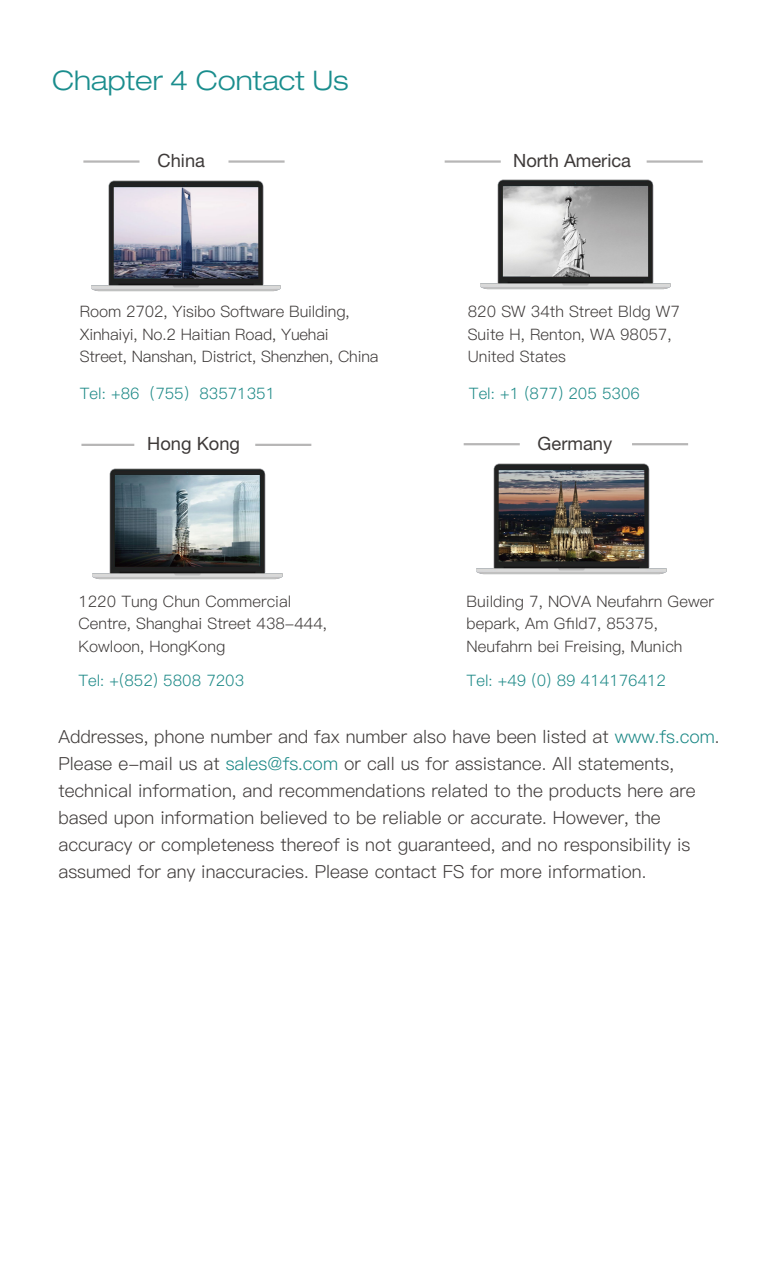
<style>
.page{position:relative;width:766px;height:1276px;background:#fff}
.page>*{position:absolute;margin:0;border:0;box-sizing:border-box;transform-origin:0 0}
.t1{font:300 expanded 27px "Helvetica Neue LT Pro";color:#1a8d8d}
.t2{font:18.22px "Helvetica Neue LT Pro";color:#3e3a39}
.t3{font:18px/27px "Ping Fang SC Regular";color:#3e3a39}
.t4{font:15.75px/22.5px "Ping Fang SC Regular";color:#3e3a39}
.t5{font:15.75px "Ping Fang SC Regular";color:#1b8886}
.s1{color:#1b8886}
</style>
<div class="page">
<hr style="left:83px;top:160px;width:56px;height:3px;background:#a5a4a4">
<hr style="left:228px;top:160px;width:56px;height:3px;background:#a5a4a4">
<hr style="left:444px;top:160px;width:56px;height:3px;background:#a5a4a4">
<hr style="left:646px;top:160px;width:56px;height:3px;background:#a5a4a4">
<img style="left:480px;top:179px;width:191px;height:110px">
<hr style="left:81px;top:444px;width:53px;height:2px;background:#a5a4a4">
<hr style="left:255px;top:444px;width:56px;height:2px;background:#a5a4a4">
<hr style="left:463px;top:443px;width:56px;height:2px;background:#a5a4a4">
<hr style="left:632px;top:443px;width:56px;height:2px;background:#a5a4a4">
<img style="left:92px;top:469px;width:191px;height:110px">
<img style="left:91px;top:181px;width:190px;height:110px">
<img style="left:476px;top:464px;width:191px;height:110px">
<h1 class="t1" style="left:52px;top:64px;width:298px">Chapter 4 Contact Us</h1>
<p class="t2" style="left:157px;top:149px;width:49px">China</p>
<p class="t2" style="left:513px;top:149px;width:119px">North America</p>
<p class="t4" style="left:80px;top:300px;width:300px">Room 2702, Yisibo Software Building,<br>Xinhaiyi, No.2 Haitian Road, Yuehai<br>Street, Nanshan, District, Shenzhen, China</p>
<p class="t5" style="left:80px;top:383px;width:197px">Tel: +86（755）83571351</p>
<p class="t4" style="left:467px;top:301px;width:213px">820 SW 34th Street Bldg W7<br>Suite H, Renton, WA 98057,<br>United States</p>
<p class="t5" style="left:469px;top:383px;width:172px">Tel: +1 (877) 205 5306</p>
<p class="t2" style="left:147px;top:432px;width:94px">Hong Kong</p>
<p class="t2" style="left:537px;top:432px;width:76px">Germany</p>
<p class="t4" style="left:78px;top:590px;width:250px">1220 Tung Chun Commercial<br>Centre, Shanghai Street 438-444,<br>Kowloon, HongKong</p>
<p class="t5" style="left:78px;top:670px;width:167px">Tel: +(852) 5808 7203</p>
<p class="t4" style="left:466px;top:590px;width:249px">Building 7, NOVA Neufahrn Gewer bepark, Am Gfild7, 85375,<br>Neufahrn bei Freising, Munich</p>
<p class="t5" style="left:466px;top:670px;width:201px">Tel: +49 (0) 89 414176412</p>
<p class="t3" style="left:58px;top:723px;width:662px">Addresses, phone number and fax number also have been listed at <span class="s1">www.fs.com</span>.<br>Please e-mail us at <span class="s1">sales@fs.com</span> or call us for assistance. All statements, technical information, and recommendations related to the products here are based upon information believed to be reliable or accurate. However, the accuracy or completeness thereof is not guaranteed, and no responsibility is assumed for any inaccuracies. Please contact FS for more information.</p>
</div>
